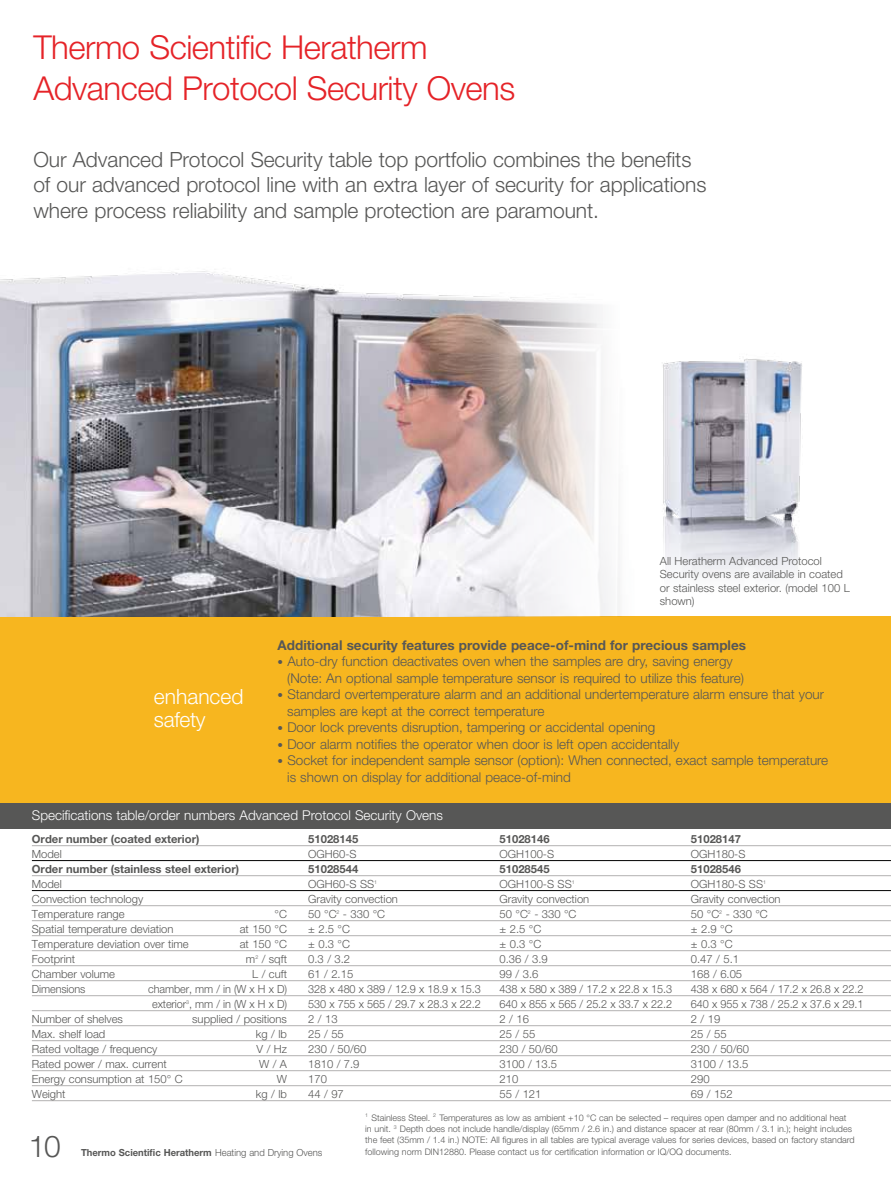
<style>
.page{position:relative;width:891px;height:1188px;background:#fff}
.page>*{position:absolute;margin:0;border:0;box-sizing:border-box;transform-origin:0 0}
.t1{font:300 33px/40.5px "Helvetica Neue";letter-spacing:-.015em;color:#e52328}
.t2{font:300 30px "Helvetica Neue";color:#575756}
.t3{font:300 21px/25.5px "Helvetica Neue";letter-spacing:-.005em;color:#575756}
.t4{font:300 21px/22.5px "Helvetica Neue";color:#fff}
.t5{font:300 13.5px/16.5px "Helvetica Neue";color:#575756}
.t6{font:700 13.5px "Helvetica Neue";color:#575756}
.t7{font:300 13.5px "Helvetica Neue";color:#fff}
.t8{font:300 11.25px/13.5px "Helvetica Neue";color:#575756}
.t9{font:700 11.25px "Helvetica Neue";color:#575756}
.t10{font:700 9.75px "Helvetica Neue";color:#575756}
.t11{font:300 9px/11.2px "Helvetica Neue";color:#575756}
.s1{font-size:11.25px}
.s2{font-weight:300}
</style>
<div class="page">
<img style="left:683px;top:358px;width:119px;height:219px">
<div style="left:0;top:617px;width:891px;height:191px;background:#f7b61f"></div>
<img style="left:0;top:271px;width:683px;height:346px">
<div style="left:0;top:804px;width:891px;height:25px;background:#575756"></div>
<hr style="left:32px;top:845px;width:859px;height:1px;background:#b3b2b2">
<hr style="left:32px;top:860px;width:859px;height:1px;background:#000">
<hr style="left:32px;top:875px;width:859px;height:1px;background:#b3b2b2">
<hr style="left:32px;top:890px;width:859px;height:1px;background:#000">
<hr style="left:32px;top:905px;width:859px;height:1px;background:#b3b2b2">
<hr style="left:32px;top:920px;width:859px;height:1px;background:#b3b2b2">
<hr style="left:32px;top:935px;width:859px;height:1px;background:#b3b2b2">
<hr style="left:32px;top:950px;width:859px;height:1px;background:#b3b2b2">
<hr style="left:32px;top:965px;width:859px;height:1px;background:#b3b2b2">
<hr style="left:32px;top:980px;width:859px;height:1px;background:#b3b2b2">
<hr style="left:32px;top:995px;width:859px;height:1px;background:#b3b2b2">
<hr style="left:32px;top:1010px;width:859px;height:1px;background:#b3b2b2">
<hr style="left:32px;top:1025px;width:859px;height:1px;background:#b3b2b2">
<hr style="left:32px;top:1040px;width:859px;height:1px;background:#b3b2b2">
<hr style="left:32px;top:1055px;width:859px;height:1px;background:#b3b2b2">
<hr style="left:32px;top:1070px;width:859px;height:1px;background:#b3b2b2">
<hr style="left:32px;top:1085px;width:859px;height:1px;background:#b3b2b2">
<hr style="left:32px;top:1100px;width:859px;height:1px;background:#b3b2b2">
<h1 class="t1" style="left:33px;top:27px;width:483px">Thermo Scientific Heratherm<br>Advanced Protocol Security Ovens</h1>
<h3 class="t3" style="left:33px;top:146px;width:675px">Our Advanced Protocol Security table top portfolio combines the benefits of our advanced protocol line with an extra layer of security for applications where process reliability and sample protection are paramount.</h3>
<h3 class="t4" style="left:154px;top:685px;width:91px">enhanced safety</h3>
<p class="t8" style="left:660px;top:554px;width:191px">All Heratherm Advanced Protocol<br>Security ovens are available in coated or stainless steel exterior. (model 100 L shown)</p>
<p class="t6" style="left:278px;top:637px;width:470px">Additional security features provide peace-of-mind for precious samples</p>
<p class="t5" style="left:287px;top:653px;width:458px;text-indent:-10px"><span class="s1">•</span> Auto-dry function deactivates oven when the samples are dry, saving energy (Note: An optional sample temperature sensor is required to utilize this feature)</p>
<p class="t5" style="left:287px;top:686px;width:538px;text-indent:-10px"><span class="s1">•</span> Standard overtemperature alarm and an additional undertemperature alarm ensure that your samples are kept at the correct temperature</p>
<p class="t5" style="left:278px;top:719px;width:379px"><span class="s1">•</span> Door lock prevents disruption, tampering or accidental opening</p>
<p class="t5" style="left:278px;top:735px;width:403px"><span class="s1">•</span> Door alarm notifies the operator when door is left open accidentally</p>
<p class="t5" style="left:287px;top:752px;width:543px;text-indent:-10px"><span class="s1">•</span> Socket for independent sample sensor (option): When connected, exact sample temperature is shown on display for additional peace-of-mind</p>
<p class="t7" style="left:32px;top:807px;width:413px">Specifications table/order numbers Advanced Protocol Security Ovens</p>
<p class="t9" style="left:32px;top:832px;width:169px">Order number (coated exterior)</p>
<p class="t9" style="left:308px;top:832px;width:52px">51028145</p>
<p class="t9" style="left:500px;top:832px;width:52px">51028146</p>
<p class="t9" style="left:691px;top:832px;width:52px">51028147</p>
<p class="t8" style="left:32px;top:847px;width:32px">Model</p>
<p class="t8" style="left:308px;top:847px;width:50px">OGH60-S</p>
<p class="t8" style="left:500px;top:847px;width:56px">OGH100-S</p>
<p class="t8" style="left:691px;top:847px;width:56px">OGH180-S</p>
<p class="t9" style="left:32px;top:862px;width:209px">Order number (stainless steel exterior)</p>
<p class="t9" style="left:308px;top:862px;width:52px">51028544</p>
<p class="t9" style="left:500px;top:862px;width:52px">51028545</p>
<p class="t9" style="left:691px;top:862px;width:52px">51028546</p>
<p class="t8" style="left:32px;top:877px;width:32px">Model</p>
<p class="t8" style="left:308px;top:877px;width:70px">OGH60-S SS<sup>1</sup></p>
<p class="t8" style="left:500px;top:877px;width:77px">OGH100-S SS<sup>1</sup></p>
<p class="t8" style="left:691px;top:877px;width:77px">OGH180-S SS<sup>1</sup></p>
<p class="t8" style="left:32px;top:892px;width:113px">Convection technology</p>
<p class="t8" style="left:308px;top:892px;width:91px">Gravity convection</p>
<p class="t8" style="left:500px;top:892px;width:91px">Gravity convection</p>
<p class="t8" style="left:691px;top:892px;width:91px">Gravity convection</p>
<p class="t8" style="left:32px;top:907px;width:94px">Temperature range</p>
<p class="t8" style="left:275px;top:907px;width:14px">°C</p>
<p class="t8" style="left:308px;top:907px;width:78px">50 °C<sup>2</sup> - 330 °C</p>
<p class="t8" style="left:500px;top:907px;width:78px">50 °C<sup>2</sup> - 330 °C</p>
<p class="t8" style="left:691px;top:907px;width:78px">50 °C<sup>2</sup> - 330 °C</p>
<p class="t8" style="left:32px;top:922px;width:143px">Spatial temperature deviation</p>
<p class="t8" style="left:240px;top:922px;width:49px">at 150 °C</p>
<p class="t8" style="left:308px;top:922px;width:43px">± 2.5 °C</p>
<p class="t8" style="left:500px;top:922px;width:43px">± 2.5 °C</p>
<p class="t8" style="left:691px;top:922px;width:43px">± 2.9 °C</p>
<p class="t8" style="left:32px;top:937px;width:158px">Temperature deviation over time</p>
<p class="t8" style="left:240px;top:937px;width:49px">at 150 °C</p>
<p class="t8" style="left:308px;top:937px;width:43px">± 0.3 °C</p>
<p class="t8" style="left:500px;top:937px;width:43px">± 0.3 °C</p>
<p class="t8" style="left:691px;top:937px;width:43px">± 0.3 °C</p>
<p class="t8" style="left:32px;top:952px;width:45px">Footprint</p>
<p class="t8" style="left:246px;top:952px;width:43px">m<sup>2</sup> / sqft</p>
<p class="t8" style="left:308px;top:952px;width:43px">0.3 / 3.2</p>
<p class="t8" style="left:500px;top:952px;width:50px">0.36 / 3.9</p>
<p class="t8" style="left:691px;top:952px;width:50px">0.47 / 5.1</p>
<p class="t8" style="left:32px;top:967px;width:85px">Chamber volume</p>
<p class="t8" style="left:252px;top:967px;width:36px">L / cuft</p>
<p class="t8" style="left:308px;top:967px;width:47px">61 / 2.15</p>
<p class="t8" style="left:500px;top:967px;width:40px">99 / 3.6</p>
<p class="t8" style="left:691px;top:967px;width:53px">168 / 6.05</p>
<p class="t8" style="left:32px;top:982px;width:55px">Dimensions</p>
<p class="t8" style="left:148px;top:982px;width:140px">chamber, mm / in (W x H x D)</p>
<p class="t8" style="left:308px;top:982px;width:174px">328 x 480 x 389 / 12.9 x 18.9 x 15.3</p>
<p class="t8" style="left:500px;top:982px;width:174px">438 x 580 x 389 / 17.2 x 22.8 x 15.3</p>
<p class="t8" style="left:691px;top:982px;width:174px">438 x 680 x 564 / 17.2 x 26.8 x 22.2</p>
<p class="t8" style="left:152px;top:997px;width:136px">exterior<sup>3</sup>, mm / in (W x H x D)</p>
<p class="t8" style="left:308px;top:997px;width:174px">530 x 755 x 565 / 29.7 x 28.3 x 22.2</p>
<p class="t8" style="left:500px;top:997px;width:174px">640 x 855 x 565 / 25.2 x 33.7 x 22.2</p>
<p class="t8" style="left:691px;top:997px;width:174px">640 x 955 x 738 / 25.2 x 37.6 x 29.1</p>
<p class="t8" style="left:32px;top:1012px;width:93px">Number of shelves</p>
<p class="t8" style="left:192px;top:1012px;width:96px">supplied / positions</p>
<p class="t8" style="left:308px;top:1012px;width:31px">2 / 13</p>
<p class="t8" style="left:500px;top:1012px;width:31px">2 / 16</p>
<p class="t8" style="left:691px;top:1012px;width:31px">2 / 19</p>
<p class="t8" style="left:32px;top:1027px;width:75px">Max. shelf load</p>
<p class="t8" style="left:256px;top:1027px;width:33px">kg / lb</p>
<p class="t8" style="left:308px;top:1027px;width:37px">25 / 55</p>
<p class="t8" style="left:500px;top:1027px;width:37px">25 / 55</p>
<p class="t8" style="left:691px;top:1027px;width:37px">25 / 55</p>
<p class="t8" style="left:32px;top:1042px;width:127px">Rated voltage / frequency</p>
<p class="t8" style="left:257px;top:1042px;width:32px">V / Hz</p>
<p class="t8" style="left:308px;top:1042px;width:60px">230 / 50/60</p>
<p class="t8" style="left:500px;top:1042px;width:60px">230 / 50/60</p>
<p class="t8" style="left:691px;top:1042px;width:60px">230 / 50/60</p>
<p class="t8" style="left:32px;top:1057px;width:136px">Rated power / max. current</p>
<p class="t8" style="left:259px;top:1057px;width:29px">W / A</p>
<p class="t8" style="left:308px;top:1057px;width:53px">1810 / 7.9</p>
<p class="t8" style="left:500px;top:1057px;width:59px">3100 / 13.5</p>
<p class="t8" style="left:691px;top:1057px;width:59px">3100 / 13.5</p>
<p class="t8" style="left:32px;top:1072px;width:152px">Energy consumption at 150° C</p>
<p class="t8" style="left:277px;top:1072px;width:12px">W</p>
<p class="t8" style="left:308px;top:1072px;width:20px">170</p>
<p class="t8" style="left:500px;top:1072px;width:20px">210</p>
<p class="t8" style="left:691px;top:1072px;width:20px">290</p>
<p class="t8" style="left:32px;top:1087px;width:35px">Weight</p>
<p class="t8" style="left:256px;top:1087px;width:33px">kg / lb</p>
<p class="t8" style="left:308px;top:1087px;width:37px">44 / 97</p>
<p class="t8" style="left:500px;top:1087px;width:43px">55 / 121</p>
<p class="t8" style="left:691px;top:1087px;width:43px">69 / 152</p>
<p class="t11" style="left:365px;top:1112px;width:491px"><sup>1</sup> Stainless Steel. <sup>2</sup> Temperatures as low as ambient +10 °C can be selected – requires open damper and no additional heat in unit. <sup>3</sup> Depth does not include handle/display (65mm / 2.6 in.) and distance spacer at rear (80mm / 3.1 in.); height includes the feet (35mm / 1.4 in.) NOTE: All figures in all tables are typical average values for series devices, based on factory standard following norm DIN12880. Please contact us for certification information or IQ/OQ documents.</p>
<h2 class="t2" style="left:29px;top:1128px;width:33px">10</h2>
<p class="t10" style="left:81px;top:1146px;width:243px">Thermo Scientific Heratherm <span class="s2">Heating and Drying Ovens</span></p>
</div>
